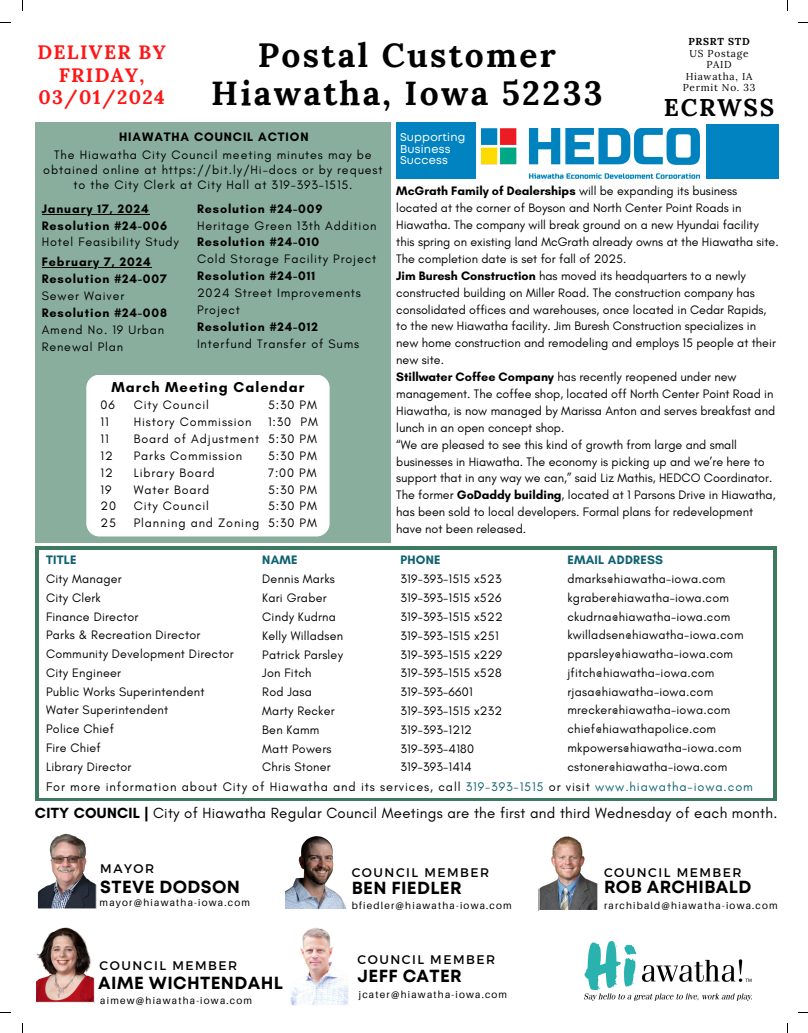
<style>
.page{position:relative;width:808px;height:1033px;background:#fff}
.page>*{position:absolute;margin:0;border:0;box-sizing:border-box;transform-origin:0 0}
.t1{font:700 33.5px/38px "Lora";letter-spacing:.07em;color:#000;text-align:center}
.t2{font:700 24.12px "Lora";letter-spacing:.07em;color:#000}
.t3{font:700 19.38px/22.5px "Lora";letter-spacing:.07em;color:#ff1616;text-align:center}
.t4{font:700 17.5px "Mont";letter-spacing:.02em;color:#000}
.t5{font:15px "Glacial Indifference";letter-spacing:.02em;color:#000}
.t6{font:700 14.62px "Glacial Indifference";letter-spacing:.07em;color:#000}
.t7{font:12.75px "Glacial Indifference";letter-spacing:.07em;color:#000}
.t8{font:12.5px/16.9px "Glacial Indifference";color:#000}
.t9{font:12.5px/18.8px "Glacial Indifference";letter-spacing:.02em;color:#000}
.t10{font:12.5px/16.9px "Glacial Indifference";letter-spacing:.07em;color:#000}
.t11{font:700 12.5px/16.9px "Glacial Indifference";letter-spacing:.07em;color:#000}
.t12{font:12.5px "Montserrat";letter-spacing:.12em;color:#000}
.t13{font:700 12.5px "Glacial Indifference";letter-spacing:.02em;color:#0e6171}
.t14{font:11.25px/11.2px "Mont";letter-spacing:.02em;color:#fff}
.t15{font:10px "Aileron";letter-spacing:.12em;color:#000}
.t16{font:10px/11.4px "Lora";letter-spacing:.07em;color:#000;text-align:center}
.t17{font:700 10px "Lora";letter-spacing:.07em;color:#000}
.s1{font-weight:700}
.s2{color:#0e6171}
</style>
<div class="page">
<svg style="left:36px;top:927px;width:59px;height:75px"></svg>
<img style="left:538px;top:836px;width:60px;height:75px">
<img style="left:37px;top:833px;width:60px;height:76px">
<img style="left:285px;top:836px;width:61px;height:72px">
<div style="left:35px;top:546px;width:741px;height:255px;background:linear-gradient(to right,#3d7a60,#3d7a60)"></div>
<div style="left:39px;top:550px;width:733px;height:247px;background:#fff"></div>
<div style="left:35px;top:123px;width:355px;height:420px;background:#89ae9e"></div>
<svg style="left:290px;top:927px;width:59px;height:78px"></svg>
<img style="left:584px;top:941px;width:167px;height:59px">
<div style="left:86px;top:375px;width:243px;height:161px;background:#fff;border-radius:13px"></div>
<hr style="left:42px;top:214px;width:107px;height:1px;background:#000">
<hr style="left:42px;top:267px;width:110px;height:1px;background:#000">
<img style="left:481px;top:128px;width:218px;height:51px">
<div style="left:396px;top:123px;width:79px;height:56px;background:#0083c0"></div>
<div style="left:706px;top:124px;width:72px;height:55px;background:#0083c0"></div>
<h3 class="t3" style="left:37px;top:41px;width:130px">DELIVER BY<br>FRIDAY,<br>03/01/2024</h3>
<h1 class="t1" style="left:211px;top:35px;width:393px">Postal Customer<br>Hiawatha, Iowa 52233</h1>
<p class="t17" style="left:688px;top:35px;width:63px">PRSRT STD</p>
<p class="t16" style="left:682px;top:47px;width:74px">US Postage<br>PAID<br>Hiawatha, IA<br>Permit No. 33</p>
<h2 class="t2" style="left:664px;top:92px;width:112px">ECRWSS</h2>
<p class="t11" style="left:119px;top:128px;width:191px">HIAWATHA COUNCIL ACTION</p>
<p class="t10" style="left:43px;top:148px;width:341px;line-height:15px;text-align:center">The Hiawatha City Council meeting minutes may be obtained online at https://bit.ly/Hi-docs or by request to the City Clerk at City Hall at 319-393-1515.</p>
<p class="t11" style="left:42px;top:200px;width:127px">January 17, 2024<br>Resolution #24-006</p>
<p class="t10" style="left:42px;top:234px;width:139px">Hotel Feasibility Study</p>
<p class="t11" style="left:42px;top:253px;width:127px">February 7, 2024<br>Resolution #24-007</p>
<p class="t10" style="left:42px;top:287px;width:84px">Sewer Waiver</p>
<p class="t11" style="left:42px;top:304px;width:127px">Resolution #24-008</p>
<p class="t10" style="left:42px;top:321px;width:124px">Amend No. 19 Urban<br>Renewal Plan</p>
<p class="t11" style="left:197px;top:200px;width:127px">Resolution #24-009</p>
<p class="t10" style="left:197px;top:217px;width:181px">Heritage Green 13th Addition</p>
<p class="t11" style="left:197px;top:234px;width:124px">Resolution #24-010</p>
<p class="t10" style="left:197px;top:250px;width:181px">Cold Storage Facility Project</p>
<p class="t11" style="left:197px;top:267px;width:120px">Resolution #24-011</p>
<p class="t10" style="left:197px;top:284px;width:165px">2024 Street Improvements<br>Project</p>
<p class="t11" style="left:197px;top:318px;width:122px">Resolution #24-012</p>
<p class="t10" style="left:197px;top:335px;width:164px">Interfund Transfer of Sums</p>
<p class="t6" style="left:111px;top:378px;width:195px">March Meeting Calendar</p>
<p class="t10" style="left:101px;top:396px;width:17px">06<br>11<br>11<br>12<br>12<br>19<br>20<br>25</p>
<p class="t10" style="left:134px;top:396px;width:127px">City Council<br>History Commission<br>Board of Adjustment<br>Parks Commission<br>Library Board<br>Water Board<br>City Council<br>Planning and Zoning</p>
<p class="t9" style="left:268px;top:396px;width:51px;line-height:16.9px;text-align:justify">5:30 PM 1:30 PM 5:30 PM 5:30 PM 7:00 PM 5:30 PM 5:30 PM 5:30 PM</p>
<p class="t14" style="left:400px;top:133px;width:67px">Supporting<br>Business<br>Success</p>
<p class="t8" style="left:396px;top:182px;width:384px"><span class="s1">McGrath Family of Dealerships</span> will be expanding its business located at the corner of Boyson and North Center Point Roads in Hiawatha. The company will break ground on a new Hyundai facility this spring on existing land McGrath already owns at the Hiawatha site.<br>The completion date is set for fall of 2025.<br><span class="s1">Jim Buresh Construction</span> has moved its headquarters to a newly constructed building on Miller Road. The construction company has consolidated offices and warehouses, once located in Cedar Rapids, to the new Hiawatha facility. Jim Buresh Construction specializes in new home construction and remodeling and employs 15 people at their new site.<br><span class="s1">Stillwater Coffee Company</span> has recently reopened under new management. The coffee shop, located off North Center Point Road in Hiawatha, is now managed by Marissa Anton and serves breakfast and lunch in an open concept shop.<br>“We are pleased to see this kind of growth from large and small businesses in Hiawatha. The economy is picking up and we’re here to support that in any way we can,” said Liz Mathis, HEDCO Coordinator.<br>The former <span class="s1">GoDaddy building</span>, located at 1 Parsons Drive in Hiawatha, has been sold to local developers. Formal plans for redevelopment have not been released.</p>
<p class="t13" style="left:567px;top:552px;width:97px">EMAIL ADDRESS</p>
<p class="t9" style="left:567px;top:569px;width:178px">dmarks@hiawatha-iowa.com kgraber@hiawatha-iowa.com ckudrna@hiawatha-iowa.com kwilladsen@hiawatha-iowa.com pparsley@hiawatha-iowa.com jfitch@hiawatha-iowa.com rjasa@hiawatha-iowa.com mrecker@hiawatha-iowa.com chief@hiawathapolice.com mkpowers@hiawatha-iowa.com cstoner@hiawatha-iowa.com</p>
<p class="t13" style="left:46px;top:552px;width:32px">TITLE</p>
<p class="t9" style="left:46px;top:569px;width:189px">City Manager<br>City Clerk<br>Finance Director<br>Parks &amp; Recreation Director<br>Community Development Director<br>City Engineer<br>Public Works Superintendent<br>Water Superintendent<br>Police Chief<br>Fire Chief<br>Library Director</p>
<p class="t7" style="left:46px;top:779px;width:708px">For more information about City of Hiawatha and its services, call <span class="s2">319-393-1515</span> or visit <span class="s2">www.hiawatha-iowa.com</span></p>
<p class="t13" style="left:400px;top:552px;width:42px">PHONE</p>
<p class="t9" style="left:400px;top:569px;width:104px">319-393-1515 x523<br>319-393-1515 x526<br>319-393-1515 x522<br>319-393-1515 x251<br>319-393-1515 x229<br>319-393-1515 x528<br>319-393-6601<br>319-393-1515 x232<br>319-393-1212<br>319-393-4180<br>319-393-1414</p>
<p class="t13" style="left:262px;top:552px;width:37px">NAME</p>
<p class="t9" style="left:262px;top:569px;width:82px">Dennis Marks<br>Kari Graber<br>Cindy Kudrna<br>Kelly Willadsen<br>Patrick Parsley<br>Jon Fitch<br>Rod Jasa<br>Marty Recker<br>Ben Kamm<br>Matt Powers<br>Chris Stoner</p>
<p class="t5" style="left:35px;top:804px;width:743px"><span class="s1">CITY COUNCIL |</span> City of Hiawatha Regular Council Meetings are the first and third Wednesday of each month.</p>
<p class="t12" style="left:100px;top:860px;width:55px">MAYOR</p>
<h3 class="t4" style="left:100px;top:880px;width:141px">STEVE DODSON</h3>
<p class="t15" style="left:100px;top:896px;width:152px">mayor@hiawatha-iowa.com</p>
<p class="t12" style="left:100px;top:957px;width:139px">COUNCIL MEMBER</p>
<h3 class="t4" style="left:98px;top:976px;width:186px">AIME WICHTENDAHL</h3>
<p class="t15" style="left:100px;top:993px;width:153px">aimew@hiawatha-iowa.com</p>
<p class="t12" style="left:351px;top:864px;width:139px">COUNCIL MEMBER</p>
<h3 class="t4" style="left:351px;top:881px;width:111px">BEN FIEDLER</h3>
<p class="t15" style="left:351px;top:899px;width:161px">bfiedler@hiawatha-iowa.com</p>
<p class="t12" style="left:357px;top:951px;width:139px">COUNCIL MEMBER</p>
<h3 class="t4" style="left:357px;top:969px;width:106px">JEFF CATER</h3>
<p class="t15" style="left:359px;top:988px;width:150px">jcater@hiawatha-iowa.com</p>
<p class="t12" style="left:604px;top:864px;width:139px">COUNCIL MEMBER</p>
<h3 class="t4" style="left:604px;top:880px;width:149px">ROB ARCHIBALD</h3>
<p class="t15" style="left:604px;top:899px;width:175px">rarchibald@hiawatha-iowa.com</p>
</div>
